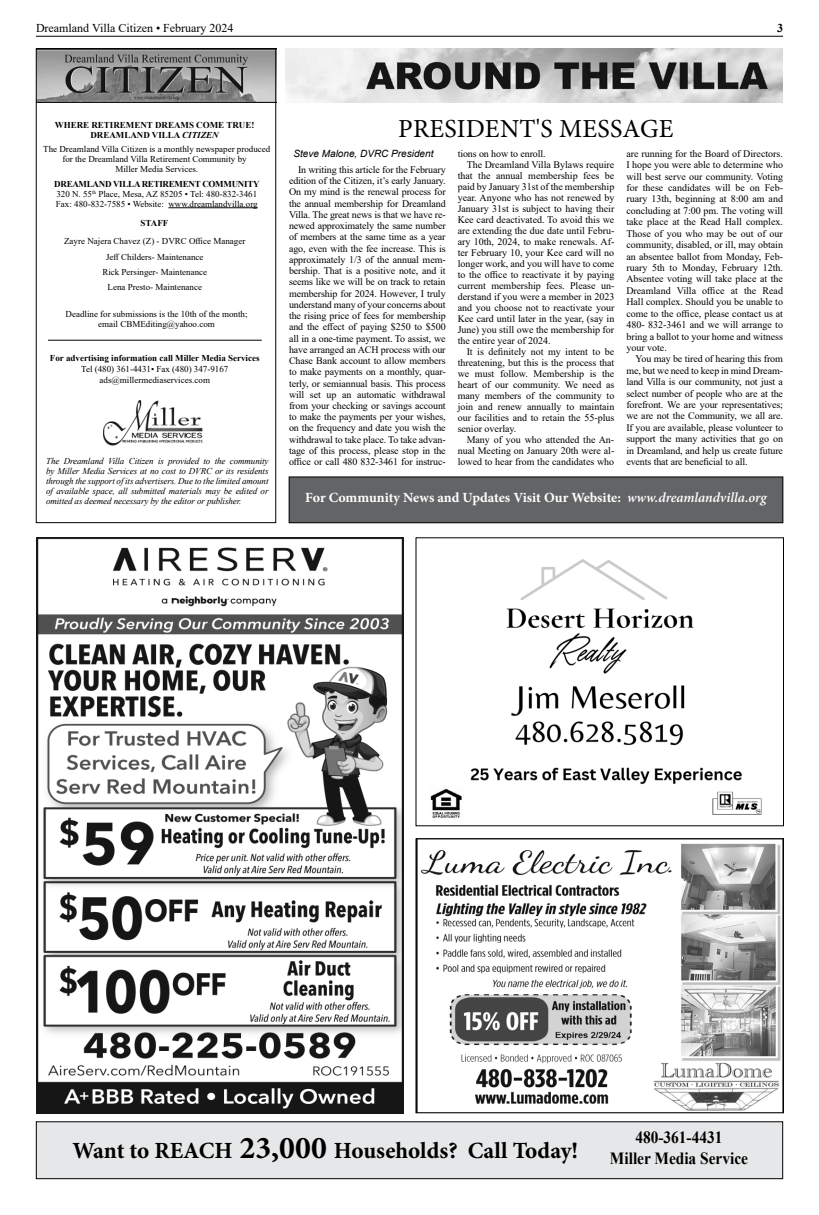
<style>
.page{position:relative;width:819px;height:1215px;background:#fff}
.page>*{position:absolute;margin:0;border:0;box-sizing:border-box;transform-origin:0 0}
.t1{font:26px "Minion Pro";letter-spacing:.01em;color:#000}
.t2{font:700 23.2px "Minion Pro";color:#000}
.t3{font:700 17.1px/20.5px "Times New Roman";color:#000;text-align:center;scale:.9 1}
.t4{font:700 14px "Minion Pro";letter-spacing:-.005em;color:#fff}
.t5{font:12px "Times New Roman";color:#000}
.t6{font:700 12px "Times New Roman";color:#000}
.t7{font:10px/11.2px "Times New Roman";color:#000;text-align:justify}
.t8{font:italic 10px "Arial";color:#000}
.t9{font:9px/10px "Times New Roman";color:#000;text-align:center}
.t10{font:italic 9px/10px "Times New Roman";letter-spacing:-.01em;color:#000;text-align:justify}
.t11{font:700 9px/10px "Times New Roman";color:#000;text-align:center}
.s1{font-style:italic}
.s2{font-weight:700}
.s3{font-weight:600;font-style:italic}
.s4{font-size:31.7px}
</style>
<div class="page">
<hr style="left:36px;top:36px;width:747px;height:1px;background:#000">
<img style="left:285px;top:49px;width:498px;height:54px">
<img style="left:38px;top:49px;width:239px;height:54px">
<hr style="left:168px;top:208px;width:90px;height:1px;background:#000">
<hr style="left:48px;top:340px;width:214px;height:1px;background:#000">
<img style="left:103px;top:401px;width:100px;height:44px">
<img style="left:36px;top:537px;width:367px;height:576px">
<img style="left:430px;top:559px;width:332px;height:260px">
<img style="left:420px;top:843px;width:361px;height:268px">
<div style="left:416px;top:838px;width:368px;height:275px;border:1px solid #000"></div>
<div style="left:36px;top:1122px;width:747px;height:57px;background:#e6e7e8"></div>
<div style="left:36px;top:1121px;width:747px;height:58px;border:1px solid #000"></div>
<div style="left:289px;top:477px;width:494px;height:46px;background:#636466"></div>
<div style="left:289px;top:477px;width:494px;height:46px;border:1px solid #000"></div>
<p class="t5" style="left:36px;top:20px;width:199px">Dreamland Villa Citizen • February 2024</p>
<p class="t6" style="left:777px;top:20px;width:7px">3</p>
<p class="t11" style="left:55px;top:119px;width:201px">WHERE RETIREMENT DREAMS COME TRUE!<br>DREAMLAND VILLA <span class="s1">CITIZEN</span></p>
<p class="t9" style="left:43px;top:144px;width:229px">The Dreamland Villa Citizen is a monthly newspaper produced for the Dreamland Villa Retirement Community by<br>Miller Media Services.</p>
<p class="t9" style="left:54px;top:178px;width:207px;text-align:left"><span class="s2">DREAMLAND VILLA RETIREMENT COMMUNITY<br></span>320 N. 55<sup>th</sup> Place, Mesa, AZ 85205 • Tel: 480-832-3461<br>Fax: 480-832-7585 • Website: www.dreamlandvilla.org</p>
<p class="t11" style="left:141px;top:217px;width:29px">STAFF</p>
<p class="t9" style="left:64px;top:233px;width:183px;line-height:15.3px">Zayre Najera Chavez (Z) - DVRC Office Manager<br>Jeff Childers- Maintenance<br>Rick Persinger- Maintenance<br>Lena Presto- Maintenance</p>
<p class="t9" style="left:66px;top:308px;width:183px">Deadline for submissions is the 10th of the month; email CBMEditing@yahoo.com</p>
<p class="t11" style="left:50px;top:353px;width:211px">For advertising information call Miller Media Services</p>
<p class="t9" style="left:81px;top:364px;width:149px;line-height:11px">Tel (480) 361-4431• Fax (480) 347-9167 ads@millermediaservices.com</p>
<p class="t10" style="left:46px;top:456px;width:224px">The Dreamland Villa Citizen is provided to the community by Miller Media Services at no cost to DVRC or its residents through the support of its advertisers. Due to the limited amount of available space, all submitted materials may be edited or omitted as deemed necessary by the editor or publisher.</p>
<h1 class="t1" style="left:398px;top:111px;width:277px">PRESIDENT'S MESSAGE</h1>
<p class="t8" style="left:294px;top:147px;width:142px">Steve Malone, DVRC President</p>
<p class="t7" style="left:289px;top:164px;width:158px;text-indent:9px">In writing this article for the February edition of the Citizen, it’s early January.<br>On my mind is the renewal process for the annual membership for Dreamland Villa. The great news is that we have re&shy;newed approximately the same number of members at the same time as a year ago, even with the fee increase. This is approximately 1/3 of the annual mem&shy;bership. That is a positive note, and it seems like we will be on track to retain membership for 2024. However, I truly understand many of your concerns about the rising price of fees for membership and the effect of paying $250 to $500 all in a one-time payment. To assist, we have arranged an ACH process with our Chase Bank account to allow members to make payments on a monthly, quar&shy;terly, or semiannual basis. This process will set up an automatic withdrawal from your checking or savings account to make the payments per your wishes, on the frequency and date you wish the withdrawal to take place. To take advan&shy;tage of this process, please stop in the office or call 480 832-3461 for instruc-</p>
<p class="t7" style="left:458px;top:148px;width:90px">tions on how to enroll.</p>
<p class="t7" style="left:467px;top:159px;width:149px">The Dreamland Villa Bylaws require</p>
<p class="t7" style="left:458px;top:170px;width:158px">that the annual membership fees be</p>
<p class="t7" style="left:458px;top:181px;width:158px">paid by January 31st of the membership</p>
<p class="t7" style="left:458px;top:192px;width:158px">year. Anyone who has not renewed by</p>
<p class="t7" style="left:458px;top:203px;width:158px">January 31st is subject to having their</p>
<p class="t7" style="left:458px;top:214px;width:158px">Kee card deactivated. To avoid this we</p>
<p class="t7" style="left:458px;top:225px;width:158px">are extending the due date until Febru-</p>
<p class="t7" style="left:458px;top:236px;width:158px">ary 10th, 2024, to make renewals. Af-</p>
<p class="t7" style="left:458px;top:247px;width:158px">ter February 10, your Kee card will no</p>
<p class="t7" style="left:458px;top:258px;width:158px">longer work, and you will have to come</p>
<p class="t7" style="left:458px;top:269px;width:158px">to the office to reactivate it by paying</p>
<p class="t7" style="left:458px;top:280px;width:158px">current membership fees. Please un-</p>
<p class="t7" style="left:458px;top:291px;width:158px">derstand if you were a member in 2023</p>
<p class="t7" style="left:458px;top:302px;width:158px">and you choose not to reactivate your</p>
<p class="t7" style="left:458px;top:313px;width:158px">Kee card until later in the year, (say in</p>
<p class="t7" style="left:458px;top:324px;width:158px">June) you still owe the membership for</p>
<p class="t7" style="left:458px;top:335px;width:95px">the entire year of 2024.</p>
<p class="t7" style="left:467px;top:346px;width:149px">It is definitely not my intent to be</p>
<p class="t7" style="left:458px;top:357px;width:158px">threatening, but this is the process that</p>
<p class="t7" style="left:458px;top:368px;width:158px">we must follow. Membership is the</p>
<p class="t7" style="left:458px;top:379px;width:158px">heart of our community. We need as</p>
<p class="t7" style="left:458px;top:390px;width:158px">many members of the community to</p>
<p class="t7" style="left:458px;top:401px;width:158px">join and renew annually to maintain</p>
<p class="t7" style="left:458px;top:412px;width:158px">our facilities and to retain the 55-plus</p>
<p class="t7" style="left:458px;top:423px;width:60px">senior overlay.</p>
<p class="t7" style="left:467px;top:434px;width:149px">Many of you who attended the An-</p>
<p class="t7" style="left:458px;top:445px;width:158px">nual Meeting on January 20th were al-</p>
<p class="t7" style="left:458px;top:456px;width:158px">lowed to hear from the candidates who</p>
<p class="t7" style="left:626px;top:147px;width:158px">are running for the Board of Directors.<br>I hope you were able to determine who will best serve our community. Voting for these candidates will be on Feb&shy;ruary 13th, beginning at 8:00 am and concluding at 7:00 pm. The voting will take place at the Read Hall complex.<br>Those of you who may be out of our community, disabled, or ill, may obtain an absentee ballot from Monday, Feb&shy;ruary 5th to Monday, February 12th.<br>Absentee voting will take place at the Dreamland Villa office at the Read Hall complex. Should you be unable to come to the office, please contact us at 480- 832-3461 and we will arrange to bring a ballot to your home and witness your vote.</p>
<p class="t7" style="left:626px;top:353px;width:158px;text-indent:9px">You may be tired of hearing this from me, but we need to keep in mind Dream&shy;land Villa is our community, not just a select number of people who are at the forefront. We are your representatives; we are not the Community, we all are.<br>If you are available, please volunteer to support the many activities that go on in Dreamland, and help us create future events that are beneficial to all.</p>
<h3 class="t4" style="left:305px;top:487px;width:463px">For Community News and Updates Visit Our Website: <span class="s3">www.dreamlandvilla.org</span></h3>
<h2 class="t2" style="left:73px;top:1134px;width:507px">Want to REACH <span class="s4">23,000</span> Households? Call Today!</h2>
<h3 class="t3" style="left:610px;top:1127px;width:155px">480-361-4431<br>Miller Media Service</h3>
</div>
